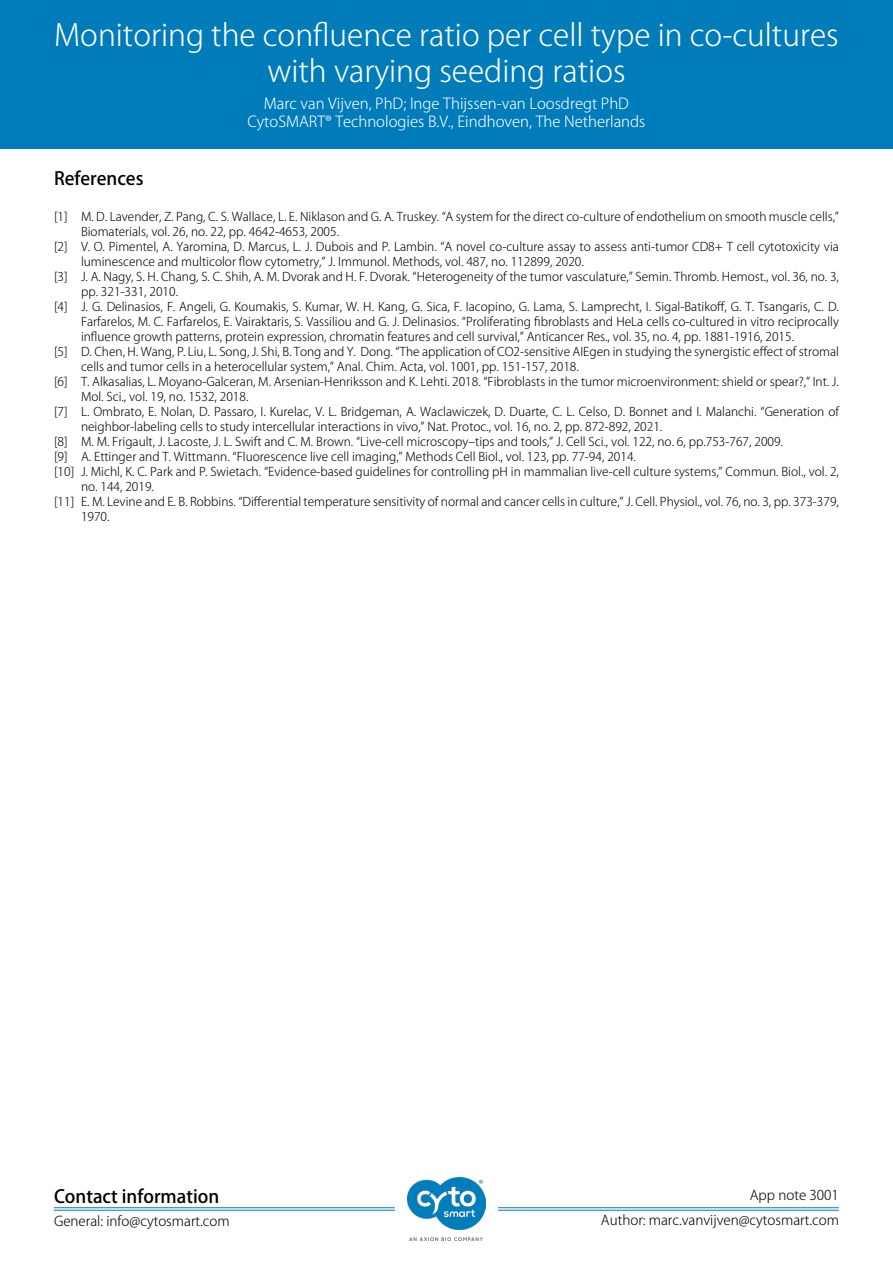
<style>
.page{position:relative;width:893px;height:1263px;background:#fff}
.page>*{position:absolute;margin:0;border:0;box-sizing:border-box;transform-origin:0 0}
.t1{font:300 30px/36px "Koz Go Pro";color:#fff;text-align:center}
.t2{font:500 18px "Koz Go Pro";color:#000}
.t3{font:300 15px/18px "Koz Go Pro";color:#fff;text-align:center}
.t4{font:300 13.5px/25.5px "Koz Go Pro";color:#000;text-align:right}
.t5{font:300 12px "Koz Go Pro";color:#000}
</style>
<div class="page">
<div style="left:0;top:0;width:893px;height:149px;background:#007cba"></div>
<img style="left:407px;top:1177px;width:79px;height:64px">
<hr style="left:54px;top:1207px;width:341px;height:1px;background:#007dbb">
<hr style="left:54px;top:1210px;width:341px;height:1px;background:#007dbb">
<hr style="left:498px;top:1207px;width:341px;height:1px;background:#007dbb">
<hr style="left:498px;top:1210px;width:341px;height:1px;background:#007dbb">
<h1 class="t1" style="left:54px;top:17px;width:786px">Monitoring the confluence ratio per cell type in co-cultures with varying seeding ratios</h1>
<p class="t3" style="left:247px;top:94px;width:400px">Marc van Vijven, PhD; Inge Thijssen-van Loosdregt PhD<br>CytoSMART® Technologies B.V., Eindhoven, The Netherlands</p>
<h2 class="t2" style="left:54px;top:166px;width:91px">References</h2>
<p class="t5" style="left:54px;top:209px;width:786px">[1] M. D. Lavender, Z. Pang, C. S. Wallace, L. E. Niklason and G. A. Truskey. “A system for the direct co-culture of endothelium on smooth muscle cells,”</p>
<p class="t5" style="left:81px;top:224px;width:260px">Biomaterials, vol. 26, no. 22, pp. 4642-4653, 2005.</p>
<p class="t5" style="left:54px;top:239px;width:786px">[2] V. O. Pimentel, A. Yaromina, D. Marcus, L. J. Dubois and P. Lambin. “A novel co-culture assay to assess anti-tumor CD8+ T cell cytotoxicity via</p>
<p class="t5" style="left:81px;top:254px;width:504px">luminescence and multicolor flow cytometry,” J. Immunol. Methods, vol. 487, no. 112899, 2020.</p>
<p class="t5" style="left:54px;top:269px;width:786px">[3] J. A. Nagy, S. H. Chang, S. C. Shih, A. M. Dvorak and H. F. Dvorak. “Heterogeneity of the tumor vasculature,” Semin. Thromb. Hemost., vol. 36, no. 3,</p>
<p class="t5" style="left:81px;top:284px;width:99px">pp. 321-331, 2010.</p>
<p class="t5" style="left:54px;top:299px;width:786px">[4] J. G. Delinasios, F. Angeli, G. Koumakis, S. Kumar, W. H. Kang, G. Sica, F. Iacopino, G. Lama, S. Lamprecht, I. Sigal-Batikoff, G. T. Tsangaris, C. D.</p>
<p class="t5" style="left:81px;top:314px;width:759px">Farfarelos, M. C. Farfarelos, E. Vairaktaris, S. Vassiliou and G. J. Delinasios. “Proliferating fibroblasts and HeLa cells co-cultured in vitro reciprocally</p>
<p class="t5" style="left:81px;top:329px;width:715px">influence growth patterns, protein expression, chromatin features and cell survival,” Anticancer Res., vol. 35, no. 4, pp. 1881-1916, 2015.</p>
<p class="t5" style="left:54px;top:344px;width:786px">[5] D. Chen, H. Wang, P. Liu, L. Song, J. Shi, B. Tong and Y. Dong. “The application of CO2-sensitive AIEgen in studying the synergistic effect of stromal</p>
<p class="t5" style="left:81px;top:359px;width:499px">cells and tumor cells in a heterocellular system,” Anal. Chim. Acta, vol. 1001, pp. 151-157, 2018.</p>
<p class="t5" style="left:54px;top:374px;width:786px">[6] T. Alkasalias, L. Moyano-Galceran, M. Arsenian-Henriksson and K. Lehti. 2018. “Fibroblasts in the tumor microenvironment: shield or spear?,” Int. J.</p>
<p class="t5" style="left:81px;top:389px;width:169px">Mol. Sci., vol. 19, no. 1532, 2018.</p>
<p class="t5" style="left:54px;top:404px;width:786px">[7] L. Ombrato, E. Nolan, D. Passaro, I. Kurelac, V. L. Bridgeman, A. Waclawiczek, D. Duarte, C. L. Celso, D. Bonnet and I. Malanchi. “Generation of</p>
<p class="t5" style="left:81px;top:419px;width:583px">neighbor-labeling cells to study intercellular interactions in vivo,” Nat. Protoc., vol. 16, no. 2, pp. 872-892, 2021.</p>
<p class="t5" style="left:54px;top:434px;width:730px">[8] M. M. Frigault, J. Lacoste, J. L. Swift and C. M. Brown. “Live-cell microscopy–tips and tools,” J. Cell Sci., vol. 122, no. 6, pp.753-767, 2009.</p>
<p class="t5" style="left:54px;top:449px;width:583px">[9] A. Ettinger and T. Wittmann. “Fluorescence live cell imaging,” Methods Cell Biol., vol. 123, pp. 77-94, 2014.</p>
<p class="t5" style="left:54px;top:464px;width:786px">[10] J. Michl, K. C. Park and P. Swietach. “Evidence-based guidelines for controlling pH in mammalian live-cell culture systems,” Commun. Biol., vol. 2,</p>
<p class="t5" style="left:81px;top:479px;width:74px">no. 144, 2019.</p>
<p class="t5" style="left:54px;top:494px;width:786px">[11] E. M. Levine and E. B. Robbins. “Differential temperature sensitivity of normal and cancer cells in culture,” J. Cell. Physiol., vol. 76, no. 3, pp. 373-379,</p>
<p class="t5" style="left:81px;top:509px;width:30px">1970.</p>
<h2 class="t2" style="left:54px;top:1185px;width:167px">Contact information</h2>
<p class="t4" style="left:54px;top:1208px;width:177px">General: info@cytosmart.com</p>
<p class="t4" style="left:601px;top:1182px;width:240px">App note 3001<br>Author: marc.vanvijven@cytosmart.com</p>
</div>
